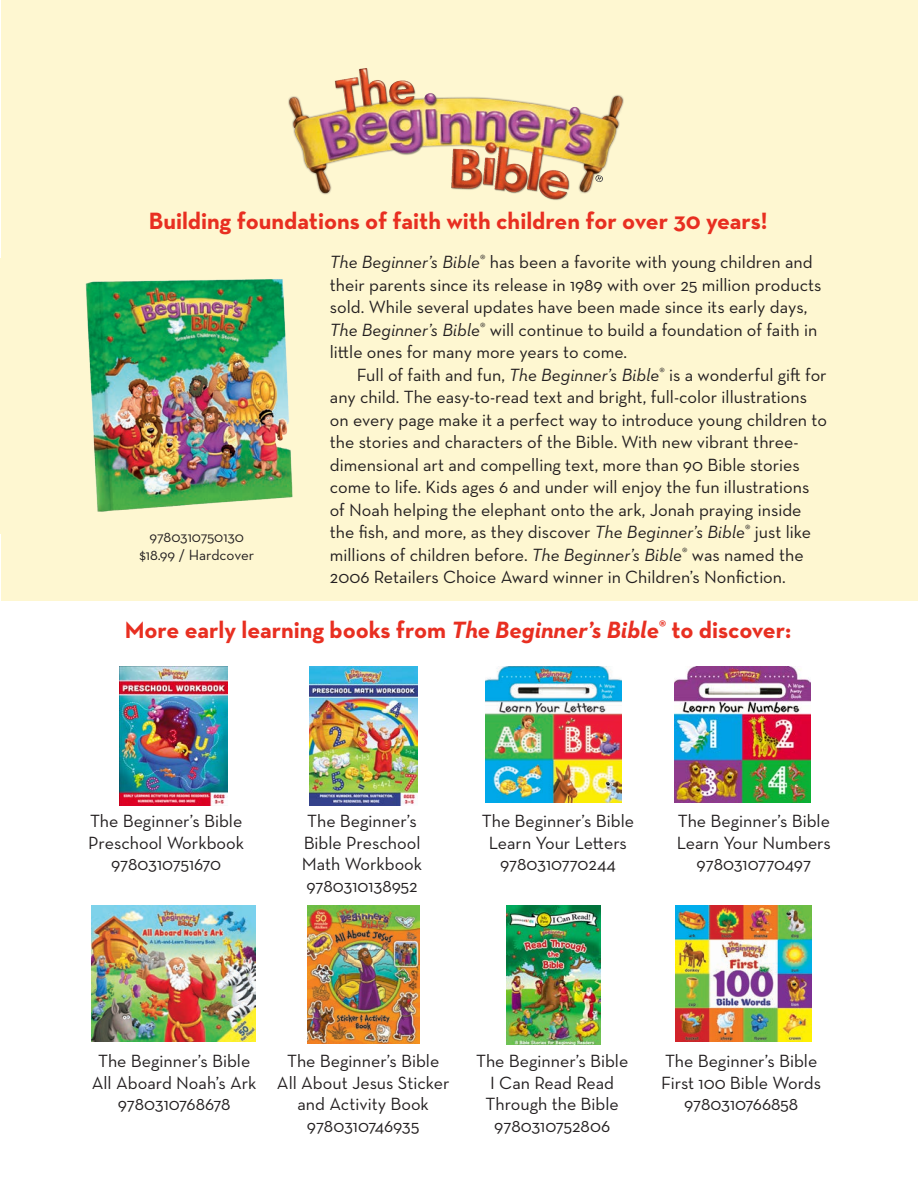
<style>
.page{position:relative;width:918px;height:1188px;background:#fff}
.page>*{position:absolute;margin:0;border:0;box-sizing:border-box;transform-origin:0 0}
.t1{font:700 24px "Neutraface Text";color:#e82f21}
.t2{font:18px/21.6px "Neutraface Text";color:#231f20;text-align:center}
.t3{font:15px "Neutraface Text";letter-spacing:-.005em;color:#231f20}
.s1{font-style:italic}
</style>
<div class="page">
<div style="left:2px;top:0;width:916px;height:601px;background:#fef7d1"></div>
<img style="left:288px;top:68px;width:336px;height:132px">
<div style="left:0;top:258px;width:306px;height:276px;background:#fef7d1"></div>
<img style="left:85px;top:279px;width:208px;height:233px">
<img style="left:506px;top:905px;width:94px;height:140px">
<img style="left:307px;top:905px;width:112px;height:139px">
<img style="left:310px;top:666px;width:107px;height:140px">
<img style="left:675px;top:666px;width:135px;height:136px">
<img style="left:485px;top:666px;width:137px;height:136px">
<img style="left:120px;top:666px;width:108px;height:140px">
<img style="left:675px;top:905px;width:136px;height:137px">
<img style="left:92px;top:905px;width:164px;height:136px">
<p class="t1" style="left:149px;top:206px;width:620px">Building foundations of faith with children for over 30 years!</p>
<p class="t2" style="left:330px;top:251px;width:493px;line-height:22.5px;text-align:left"><span class="s1">The Beginner’s Bible</span><sup>®</sup> has been a favorite with young children and their parents since its release in 1989 with over 25 million products sold. While several updates have been made since its early days, <span class="s1">The Beginner’s Bible</span><sup>®</sup> will continue to build a foundation of faith in little ones for many more years to come.</p>
<p class="t2" style="left:330px;top:363px;width:499px;line-height:22.5px;text-align:left;text-indent:27px">Full of faith and fun, <span class="s1">The Beginner’s Bible</span><sup>®</sup> is a wonderful gift for any child. The easy-to-read text and bright, full-color illustrations on every page make it a perfect way to introduce young children to the stories and characters of the Bible. With new vibrant three&shy;dimensional art and compelling text, more than 90 Bible stories come to life. Kids ages 6 and under will enjoy the fun illustrations of Noah helping the elephant onto the ark, Jonah praying inside the fish, and more, as they discover <span class="s1">The Beginner’s Bible</span><sup>®</sup> just like millions of children before. <span class="s1">The Beginner’s Bible</span><sup>®</sup> was named the 2006 Retailers Choice Award winner in Children’s Nonfiction.</p>
<p class="t1" style="left:125px;top:614px;width:668px">More early learning books from <span class="s1">The Beginner’s Bible</span><sup>®</sup> to discover:</p>
<p class="t3" style="left:149px;top:528px;width:96px">9780310750130</p>
<p class="t3" style="left:139px;top:546px;width:116px">$18.99 / Hardcover</p>
<p class="t2" style="left:88px;top:810px;width:158px">The Beginner’s Bible<br>Preschool Workbook<br>9780310751670</p>
<p class="t2" style="left:302px;top:810px;width:122px;text-align:left">The Beginner’s<br>Bible Preschool<br>Math Workbook<br>9780310138952</p>
<p class="t2" style="left:482px;top:810px;width:154px">The Beginner’s Bible<br>Learn Your Letters<br>9780310770244</p>
<p class="t2" style="left:677px;top:810px;width:156px">The Beginner’s Bible<br>Learn Your Numbers<br>9780310770497</p>
<p class="t2" style="left:92px;top:1050px;width:166px">The Beginner’s Bible<br>All Aboard Noah’s Ark<br>9780310768678</p>
<p class="t2" style="left:277px;top:1050px;width:174px">The Beginner’s Bible<br>All About Jesus Sticker and Activity Book<br>9780310746935</p>
<p class="t2" style="left:476px;top:1050px;width:154px">The Beginner’s Bible<br>I Can Read Read<br>Through the Bible<br>9780310752806</p>
<p class="t2" style="left:661px;top:1050px;width:162px">The Beginner’s Bible<br>First 100 Bible Words<br>9780310766858</p>
</div>
